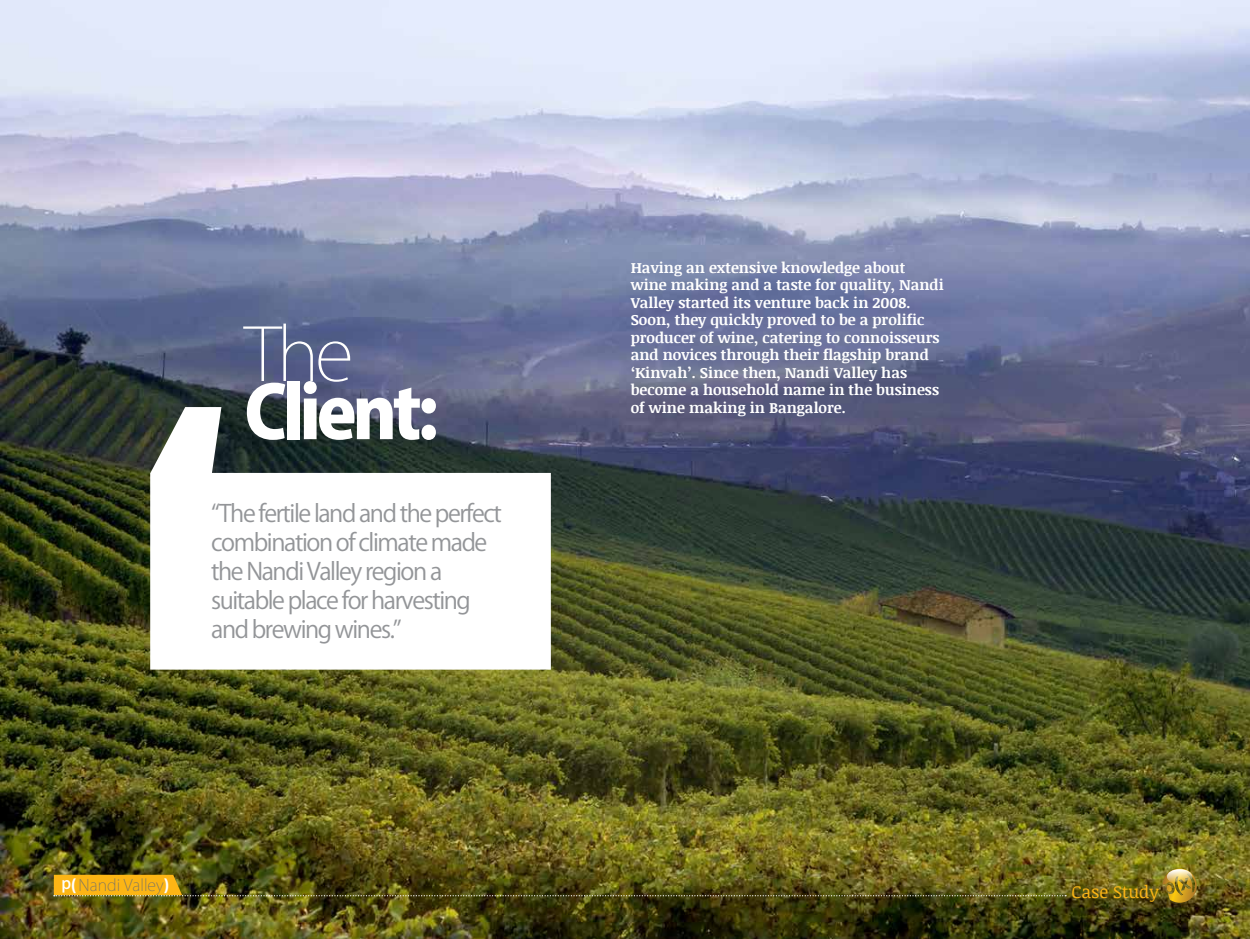
<style>
.page{position:relative;width:1250px;height:939px;background:#fff}
.page>*{position:absolute;margin:0;border:0;box-sizing:border-box;transform-origin:0 0}
.t1{font:800 72.12px "Koz Go Pr 6 N";letter-spacing:-.06em;color:#fff}
.t2{font:200 72.12px "Koz Go Pr 6 N";color:#fff}
.t3{font:23.75px/28.8px "Koz Go Pr 6 N";letter-spacing:-.06em;color:#939598}
.t4{font:17.5px "Noticia Text";color:#fcb515}
.t5{font:200 16px "Koz Go Pr 6 N";color:#6b6c6f}
.t6{font:700 15px/17.5px "Noticia Text";color:#fff}
.s1{font-weight:500;color:#fff}
.s2{font-weight:800;color:#fff}
</style>
<div class="page">
<img style="left:0;top:0;width:1250px;height:939px">
<svg style="left:150px;top:407px;width:401px;height:262px"></svg>
<svg style="left:1163px;top:868px;width:34px;height:34px"></svg>
<img style="left:54px;top:875px;width:1012px;height:21px">
<h1 class="t2" style="left:244px;top:314px;width:111px">The</h1>
<h1 class="t1" style="left:244px;top:372px;width:196px">Client:</h1>
<h2 class="t3" style="left:211px;top:500px;width:292px">“The fertile land and the perfect combination of climate made the Nandi Valley region a suitable place for harvesting and brewing wines.”</h2>
<p class="t5" style="left:61px;top:876px;width:109px"><span class="s1">p</span><span class="s2">(</span> Nandi Valley<span class="s2">)</span></p>
<p class="t6" style="left:631px;top:258px;width:315px">Having an extensive knowledge about wine making and a taste for quality, Nandi Valley started its venture back in 2008.<br>Soon, they quickly proved to be a prolific producer of wine, catering to connoisseurs and novices through their flagship brand ‘Kinvah’. Since then, Nandi Valley has become a household name in the business of wine making in Bangalore.</p>
<p class="t4" style="left:1071px;top:879px;width:89px">Case Study</p>
</div>
